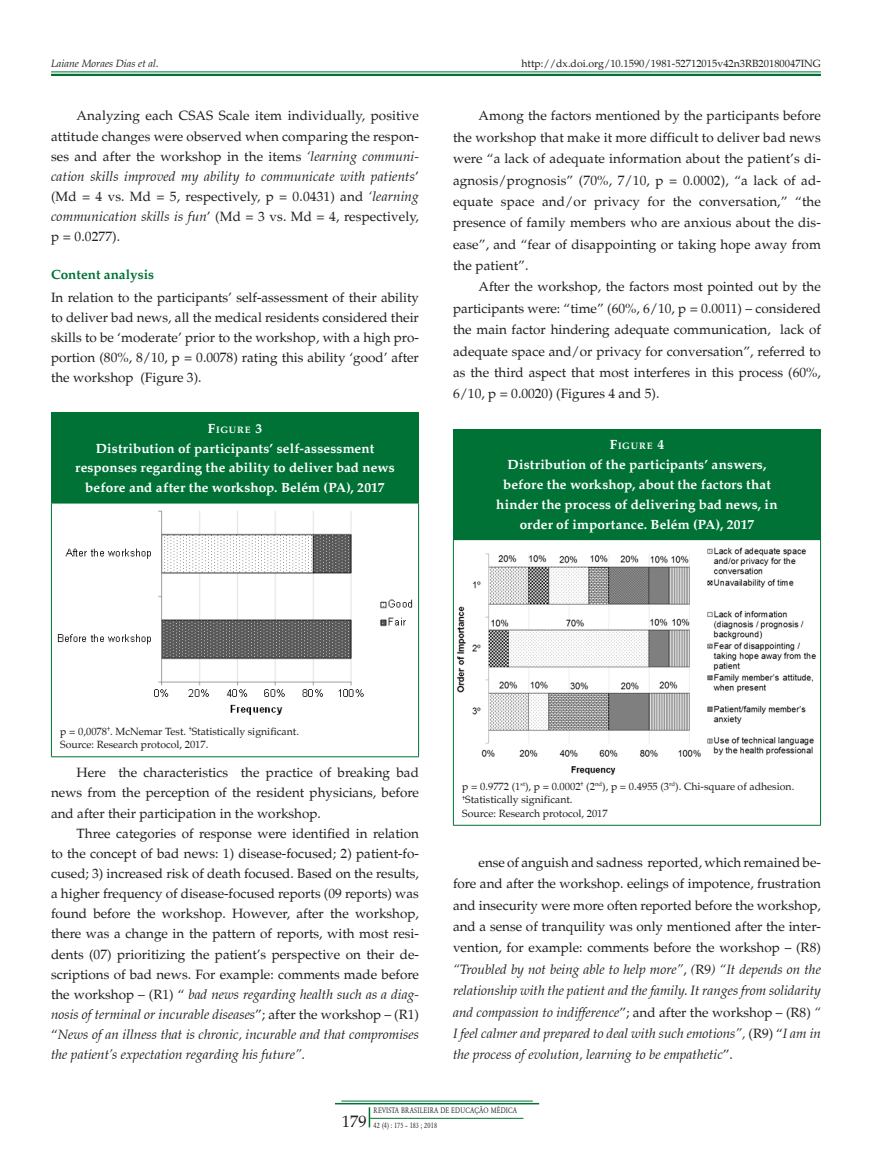
<style>
.page{position:relative;width:872px;height:1170px;background:#fff}
.page>*{position:absolute;margin:0;border:0;box-sizing:border-box;transform-origin:0 0}
.Body_Ingles{font:13.5px/20.1px "Palton Roman";color:#231f20;text-align:justify}
.ABV{font:13.5px/21.3px "Palton Roman";color:#231f20;text-align:justify}
.O_White{font:700 13.5px/20px "Palton";letter-spacing:.005em;color:#fff;text-align:center}
.Left{font:13.5px/20.1px "Palton Roman";color:#231f20;text-align:justify}
.t1{font:700 13.5px "Palton";color:#007236}
.TE_c7{font:10.5px "Palton Roman";color:#231f20}
.t2{font:italic 10.5px "Palton";color:#231f20}
.O_White-2{font:700 9.45px "Palton";letter-spacing:.08em;color:#fff}
.t3{font:8.25px/15px "Garamond";letter-spacing:.03em;color:#231f20;scale:.8 1}
.s1{font-family:"Palton";font-style:italic}
.s2{font-size:13.5px}
.s3{font-family:"Palton Roman";font-size:16.5px}
</style>
<div class="page">
<hr style="left:370px;top:1117px;width:153px;height:1px;background:#007236">
<svg style="left:369px;top:1107px;width:1px;height:20px"></svg>
<hr style="left:341px;top:1100px;width:192px;height:1px;background:#007236">
<hr style="left:335px;top:1102px;width:204px;height:2px;background:#007236">
<hr style="left:51px;top:71px;width:770px;height:1px;background:#007236">
<hr style="left:51px;top:74px;width:770px;height:2px;background:#007236">
<div style="left:51px;top:412px;width:367px;height:91px;background:#007236"></div>
<hr style="left:51px;top:502px;width:368px;height:1px;background:#007236">
<hr style="left:51px;top:503px;width:1px;height:253px;background:#007236">
<hr style="left:418px;top:503px;width:1px;height:253px;background:#007236">
<hr style="left:51px;top:756px;width:368px;height:1px;background:#007236">
<img style="left:57px;top:510px;width:356px;height:206px">
<div style="left:453px;top:429px;width:367px;height:110px;background:#007236"></div>
<hr style="left:453px;top:539px;width:368px;height:1px;background:#007236">
<hr style="left:453px;top:540px;width:1px;height:284px;background:#007236">
<hr style="left:820px;top:540px;width:1px;height:284px;background:#007236">
<hr style="left:453px;top:824px;width:368px;height:1px;background:#007236">
<img style="left:457px;top:547px;width:360px;height:228px">
<p class="t2" style="left:51px;top:58px;width:109px">Laiane Moraes Dias et al.</p>
<p class="TE_c7" style="left:521px;top:57px;width:301px">http://dx.doi.org/10.1590/1981-52712015v42n3RB20180047ING</p>
<p class="ABV" style="left:51px;top:106px;width:369px;line-height:20.1px;text-indent:26px">Analyzing each CSAS Scale item individually, positive attitude changes were observed when comparing the respon&shy;ses and after the workshop in the items <span class="s1">‘learning communi&shy;cation skills improved my ability to communicate with patients</span>’ (Md = 4 vs. Md = 5, respectively, p = 0.0431) and <span class="s1">‘learning communication skills is fun</span>’ (Md = 3 vs. Md = 4, respectively, p = 0.0277).</p>
<p class="t1" style="left:51px;top:266px;width:105px">Content analysis</p>
<p class="Left" style="left:51px;top:287px;width:369px">In relation to the participants’ self-assessment of their ability to deliver bad news, all the medical residents considered their skills to be ‘moderate’ prior to the workshop, with a high pro&shy;portion (80%, 8/10, p = 0.0078) rating this ability ‘good’ after the workshop (Figure 3).</p>
<p class="O_White-2" style="left:208px;top:424px;width:56px"><span class="s2">F</span>IGURE <span class="s2">3</span></p>
<p class="O_White" style="left:75px;top:438px;width:321px">Distribution of participants’ self-assessment responses regarding the ability to deliver bad news before and after the workshop. Belém (PA), 2017</p>
<p class="Body_Ingles" style="left:453px;top:105px;width:369px;line-height:21.3px;text-indent:26px">Among the factors mentioned by the participants before the workshop that make it more difficult to deliver bad news were “a lack of adequate information about the patient’s di&shy;agnosis/prognosis” (70%, 7/10, p = 0.0002), “a lack of ad&shy;equate space and/or privacy for the conversation,” “the presence of family members who are anxious about the dis&shy;ease”, and “fear of disappointing or taking hope away from the patient”.</p>
<p class="Body_Ingles" style="left:453px;top:276px;width:369px;line-height:21.3px;text-indent:26px">After the workshop, the factors most pointed out by the participants were: “time” (60%, 6/10, p = 0.0011) – considered the main factor hindering adequate communication, lack of adequate space and/or privacy for conversation”, referred to as the third aspect that most interferes in this process (60%, 6/10, p = 0.0020) (Figures 4 and 5).</p>
<p class="O_White-2" style="left:610px;top:440px;width:56px"><span class="s2">F</span>IGURE <span class="s2">4</span></p>
<p class="O_White" style="left:496px;top:454px;width:283px">Distribution of the participants’ answers, before the workshop, about the factors that hinder the process of delivering bad news, in order of importance. Belém (PA), 2017</p>
<p class="TE_c7" style="left:60px;top:725px;width:240px">p = 0,0078<sup>†</sup>. McNemar Test. <sup>†</sup>Statistically significant.</p>
<p class="TE_c7" style="left:60px;top:738px;width:150px">Source: Research protocol, 2017.</p>
<p class="Body_Ingles" style="left:51px;top:762px;width:369px;text-indent:26px">Here the characteristics the practice of breaking bad news from the perception of the resident physicians, before and after their participation in the workshop.</p>
<p class="Body_Ingles" style="left:51px;top:823px;width:369px;text-indent:26px">Three categories of response were identified in relation to the concept of bad news: 1) disease-focused; 2) patient-fo&shy;cused; 3) increased risk of death focused. Based on the results, a higher frequency of disease-focused reports (09 reports) was found before the workshop. However, after the workshop, there was a change in the pattern of reports, with most resi&shy;dents (07) prioritizing the patient’s perspective on their de&shy;scriptions of bad news. For example: comments made before the workshop – (R1) “ <span class="s1">bad news regarding health such as a diag&shy;nosis of terminal or incurable diseases</span>”; after the workshop – (R1) “<span class="s1">News of an illness that is chronic, incurable and that compromises the patient’s expectation regarding his future”.</span></p>
<p class="TE_c7" style="left:462px;top:780px;width:333px">p = 0.9772 (1<sup>st</sup>), p = 0.0002<sup>†</sup> (2<sup>nd</sup>), p = 0.4955 (3<sup>rd</sup>). Chi-square of adhesion.</p>
<p class="TE_c7" style="left:462px;top:793px;width:112px"><sup>†</sup>Statistically significant.</p>
<p class="TE_c7" style="left:462px;top:807px;width:147px">Source: Research protocol, 2017</p>
<p class="ABV" style="left:453px;top:851px;width:369px;text-indent:26px">ense of anguish and sadness reported, which remained be&shy;fore and after the workshop. eelings of impotence, frustration and insecurity were more often reported before the workshop, and a sense of tranquility was only mentioned after the inter&shy;vention, for example: comments before the workshop – (R8) <span class="s1">“Troubled by not being able to help more”</span>, <span class="s1">(</span>R9<span class="s1">) “It depends on the relationship with the patient and the family. It ranges from solidarity and compassion to indifference</span>”; and after the workshop – (R8) <span class="s1">“ I feel calmer and prepared to deal with such emotions”,</span> (R9) “<span class="s1">I am in the process of evolution, learning to be empathetic</span>”.</p>
<p class="t3" style="left:342px;top:1102px;width:221px;text-indent:32px">REVISTA BRASILEIRA DE EDUCAÇÃO MÉDICA<br><span class="s3">179</span> 42 (4) : 175 – 183 ; 2018</p>
</div>
